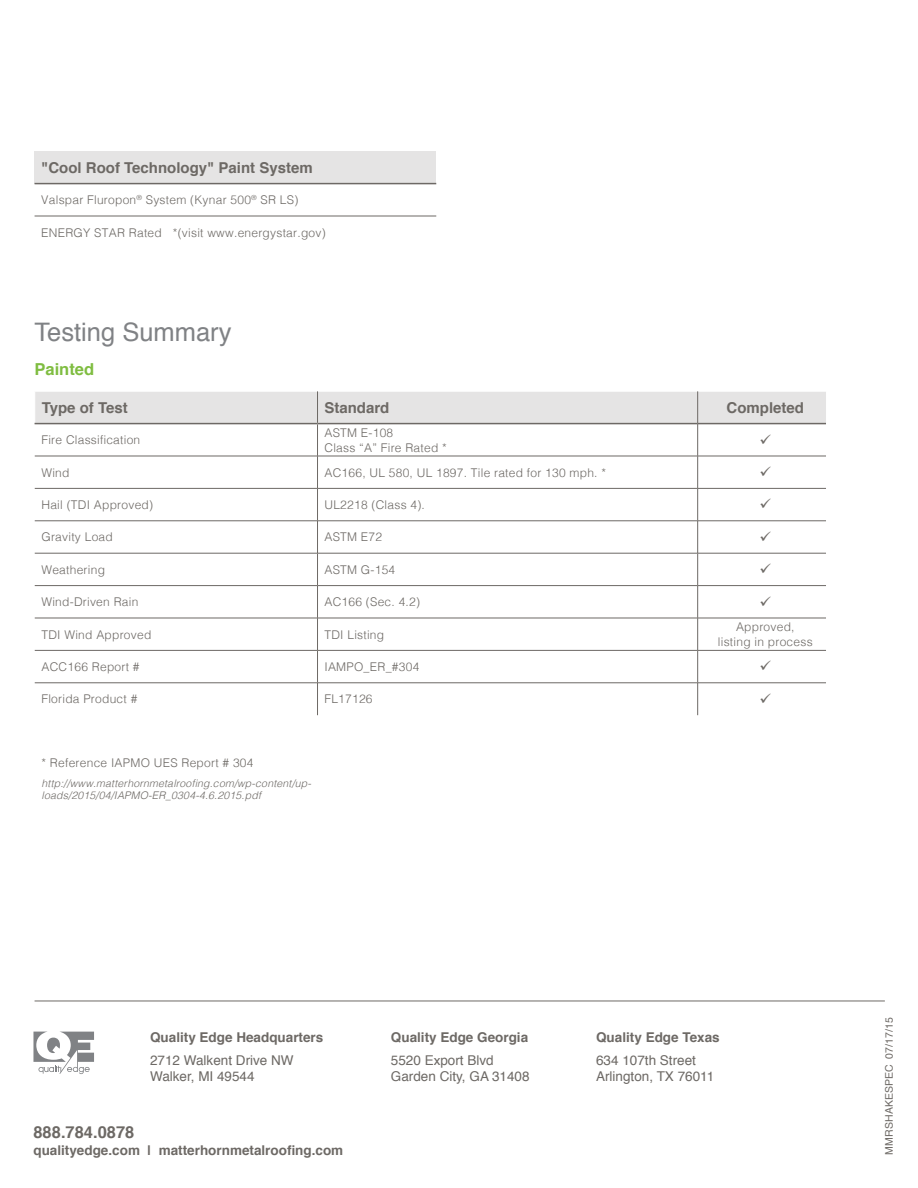
<style>
.page{position:relative;width:918px;height:1188px;background:#fff}
.page>*{position:absolute;margin:0;border:0;box-sizing:border-box;transform-origin:0 0}
.t1{font:25.5px "Helvetica";color:#808285}
.t2{font:700 16.5px "Helvetica";color:#6d6965}
.t3{font:700 16.5px "Helvetica";color:#7fbd41}
.t4{font:700 15px "Helvetica";color:#6d6965}
.t5{font:700 13.5px "Helvetica";color:#6d6965}
.t6{font:13.5px/16.2px "Helvetica";color:#6d6965}
.t7{font:300 12px/14.4px "Helvetica";letter-spacing:.02em;color:#6d6965}
.t8{font:italic 300 10.5px/12.6px "Helvetica";letter-spacing:.02em;color:#6d6965}
.t9{font:10.5px "Helvetica";letter-spacing:.01em;color:#6d6965}
</style>
<div class="page">
<svg style="left:33px;top:1032px;width:61px;height:42px"></svg>
<hr style="left:35px;top:1001px;width:850px;height:1px;background:#6d6965">
<div style="left:35px;top:151px;width:401px;height:33px;background:#e5e4e4"></div>
<hr style="left:35px;top:216px;width:401px;height:1px;background:#6d6965">
<hr style="left:35px;top:183px;width:401px;height:1px;background:#6d6965">
<div style="left:35px;top:392px;width:791px;height:31px;background:#e5e4e4"></div>
<hr style="left:317px;top:424px;width:1px;height:32px;background:#6d6965">
<hr style="left:35px;top:456px;width:283px;height:1px;background:#6d6965">
<hr style="left:318px;top:456px;width:380px;height:1px;background:#6d6965">
<hr style="left:317px;top:456px;width:1px;height:32px;background:#6d6965">
<hr style="left:698px;top:456px;width:128px;height:1px;background:#6d6965">
<hr style="left:35px;top:488px;width:283px;height:1px;background:#6d6965">
<hr style="left:318px;top:488px;width:380px;height:1px;background:#6d6965">
<hr style="left:317px;top:489px;width:1px;height:32px;background:#6d6965">
<hr style="left:698px;top:488px;width:128px;height:1px;background:#6d6965">
<hr style="left:35px;top:521px;width:283px;height:1px;background:#6d6965">
<hr style="left:318px;top:521px;width:380px;height:1px;background:#6d6965">
<hr style="left:698px;top:521px;width:128px;height:1px;background:#6d6965">
<hr style="left:317px;top:521px;width:1px;height:32px;background:#6d6965">
<hr style="left:35px;top:553px;width:283px;height:1px;background:#6d6965">
<hr style="left:318px;top:553px;width:380px;height:1px;background:#6d6965">
<hr style="left:317px;top:553px;width:1px;height:32px;background:#6d6965">
<hr style="left:698px;top:553px;width:128px;height:1px;background:#6d6965">
<hr style="left:35px;top:585px;width:283px;height:1px;background:#6d6965">
<hr style="left:318px;top:585px;width:380px;height:1px;background:#6d6965">
<hr style="left:317px;top:586px;width:1px;height:32px;background:#6d6965">
<hr style="left:698px;top:585px;width:128px;height:1px;background:#6d6965">
<hr style="left:317px;top:618px;width:1px;height:32px;background:#6d6965">
<hr style="left:317px;top:651px;width:1px;height:32px;background:#6d6965">
<hr style="left:317px;top:683px;width:1px;height:32px;background:#6d6965">
<hr style="left:317px;top:391px;width:1px;height:32px;background:#6d6965">
<hr style="left:35px;top:423px;width:283px;height:1px;background:#6d6965">
<hr style="left:318px;top:423px;width:379px;height:1px;background:#6d6965">
<hr style="left:698px;top:423px;width:128px;height:1px;background:#6d6965">
<hr style="left:697px;top:424px;width:1px;height:32px;background:#6d6965">
<hr style="left:697px;top:456px;width:1px;height:32px;background:#6d6965">
<hr style="left:697px;top:489px;width:1px;height:32px;background:#6d6965">
<hr style="left:697px;top:521px;width:1px;height:32px;background:#6d6965">
<hr style="left:697px;top:553px;width:1px;height:32px;background:#6d6965">
<hr style="left:697px;top:586px;width:1px;height:32px;background:#6d6965">
<hr style="left:697px;top:618px;width:1px;height:32px;background:#6d6965">
<hr style="left:697px;top:651px;width:1px;height:32px;background:#6d6965">
<hr style="left:697px;top:683px;width:1px;height:32px;background:#6d6965">
<hr style="left:697px;top:391px;width:1px;height:33px;background:#6d6965">
<hr style="left:35px;top:650px;width:283px;height:1px;background:#6d6965">
<hr style="left:318px;top:650px;width:380px;height:1px;background:#6d6965">
<hr style="left:698px;top:650px;width:128px;height:1px;background:#6d6965">
<hr style="left:35px;top:683px;width:283px;height:1px;background:#6d6965">
<hr style="left:318px;top:683px;width:380px;height:1px;background:#6d6965">
<hr style="left:698px;top:683px;width:128px;height:1px;background:#6d6965">
<hr style="left:35px;top:618px;width:283px;height:1px;background:#6d6965">
<hr style="left:318px;top:618px;width:380px;height:1px;background:#6d6965">
<hr style="left:698px;top:618px;width:128px;height:1px;background:#6d6965">
<p class="t4" style="left:41px;top:155px;width:273px">"Cool Roof Technology" Paint System</p>
<p class="t7" style="left:41px;top:192px;width:259px">Valspar Fluropon<sup>®</sup> System (Kynar 500<sup>®</sup> SR LS)</p>
<p class="t7" style="left:41px;top:224px;width:286px">ENERGY STAR Rated *(visit www.energystar.gov)</p>
<h1 class="t1" style="left:35px;top:312px;width:198px">Testing Summary</h1>
<h2 class="t3" style="left:35px;top:356px;width:61px">Painted</h2>
<p class="t4" style="left:42px;top:395px;width:88px">Type of Test</p>
<p class="t4" style="left:324px;top:395px;width:67px">Standard</p>
<p class="t4" style="left:727px;top:395px;width:79px">Completed</p>
<p class="t7" style="left:41px;top:432px;width:100px">Fire Classification</p>
<p class="t7" style="left:324px;top:425px;width:124px">ASTM E-108<br>Class “A” Fire Rated *</p>
<p class="t7" style="left:41px;top:464px;width:30px">Wind</p>
<p class="t7" style="left:324px;top:464px;width:283px">AC166, UL 580, UL 1897. Tile rated for 130 mph. *</p>
<p class="t7" style="left:41px;top:497px;width:113px">Hail (TDI Approved)</p>
<p class="t7" style="left:324px;top:497px;width:102px">UL2218 (Class 4).</p>
<p class="t7" style="left:41px;top:529px;width:73px">Gravity Load</p>
<p class="t7" style="left:324px;top:529px;width:59px">ASTM E72</p>
<p class="t7" style="left:41px;top:561px;width:65px">Weathering</p>
<p class="t7" style="left:324px;top:561px;width:72px">ASTM G-154</p>
<p class="t7" style="left:41px;top:594px;width:98px">Wind-Driven Rain</p>
<p class="t7" style="left:324px;top:594px;width:97px">AC166 (Sec. 4.2)</p>
<p class="t7" style="left:41px;top:626px;width:111px">TDI Wind Approved</p>
<p class="t7" style="left:324px;top:626px;width:61px">TDI Listing</p>
<p class="t7" style="left:718px;top:619px;width:96px;text-align:center">Approved,<br>listing in process</p>
<p class="t7" style="left:41px;top:659px;width:100px">ACC166 Report #</p>
<p class="t7" style="left:324px;top:659px;width:96px">IAMPO_ER_#304</p>
<p class="t7" style="left:41px;top:691px;width:97px">Florida Product #</p>
<p class="t7" style="left:324px;top:691px;width:50px">FL17126</p>
<p class="t7" style="left:41px;top:755px;width:214px">* Reference IAPMO UES Report # 304</p>
<p class="t8" style="left:41px;top:776px;width:271px">http://www.matterhornmetalroofing.com/wp-content/up&shy;loads/2015/04/IAPMO-ER_0304-4.6.2015.pdf</p>
<p class="t5" style="left:150px;top:1026px;width:175px">Quality Edge Headquarters</p>
<p class="t6" style="left:150px;top:1052px;width:145px">2712 Walkent Drive NW<br>Walker, MI 49544</p>
<h2 class="t2" style="left:33px;top:1119px;width:102px">888.784.0878</h2>
<p class="t5" style="left:33px;top:1139px;width:311px">qualityedge.com | matterhornmetalroofing.com</p>
<p class="t5" style="left:391px;top:1026px;width:139px">Quality Edge Georgia</p>
<p class="t6" style="left:391px;top:1052px;width:140px">5520 Export Blvd<br>Garden City, GA 31408</p>
<p class="t5" style="left:596px;top:1026px;width:125px">Quality Edge Texas</p>
<p class="t6" style="left:596px;top:1052px;width:120px">634 107th Street<br>Arlington, TX 76011</p>
<p class="t9" style="left:881px;top:1155px;width:139px;rotate:-90deg">MMRSHAKESPEC 07/17/15</p>
</div>
